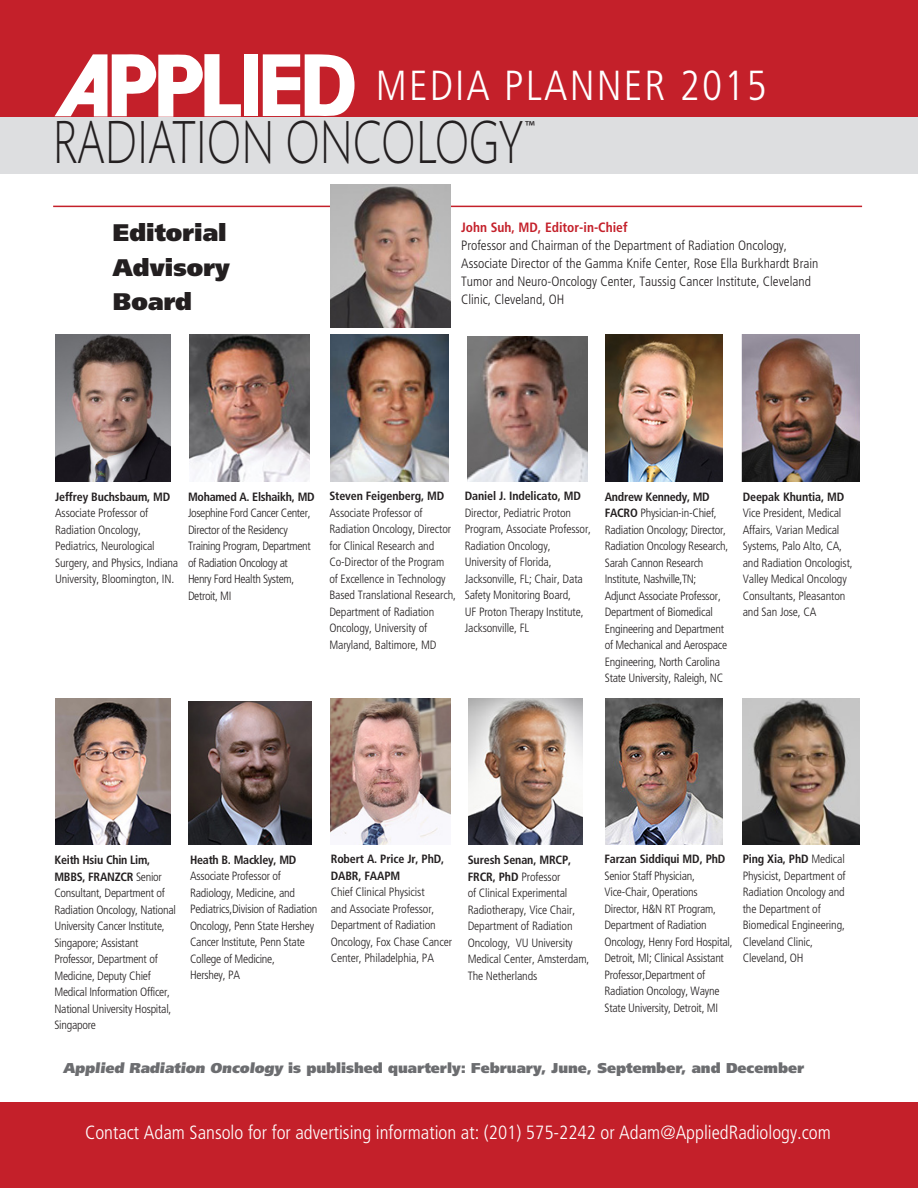
<style>
.page{position:relative;width:918px;height:1188px;background:#fff}
.page>*{position:absolute;margin:0;border:0;box-sizing:border-box;transform-origin:0 0}
.t1{font:300 61.95px "Mundo Sans Pro";color:#231f20;scale:.75 1}
.t2{font:300 condensed 42px "Frutiger";letter-spacing:.05em;color:#fff}
.subhead2{font:900 24px/34.5px "Frutiger";color:#231f20}
.media_body{font:300 condensed 19.2px "Frutiger";color:#fff}
.t3{font:16.2px "Myriad Pro";color:#231f20}
.subhead2-2{font:900 14.25px "Frutiger";color:#6c6d70}
.t4{font:300 condensed 13.5px/18px "Frutiger";color:#231f20}
.t5{font:700 condensed 13.5px "Frutiger";color:#c4202a}
.caption-media{font:300 condensed 12px/16.5px "Frutiger";letter-spacing:-.01em;color:#231f20}
.caption-media-2{font:300 condensed 12px/16.5px "Frutiger";letter-spacing:-.03em;color:#231f20}
.caption-media-3{font:700 condensed 12px/16.5px "Frutiger";letter-spacing:-.01em;color:#231f20}
.s1{font-weight:700}
</style>
<div class="page">
<div style="left:0;top:67px;width:918px;height:107px;background:#dddee0"></div>
<div style="left:0;top:0;width:918px;height:116px;background:#c4202a"></div>
<div style="left:0;top:1103px;width:918px;height:85px;background:#c4202a"></div>
<div style="left:244px;top:55px;width:14px;height:61px;background:#fff"></div>
<svg style="left:55px;top:54px;width:186px;height:63px"></svg>
<svg style="left:263px;top:54px;width:92px;height:63px"></svg>
<img style="left:330px;top:335px;width:118px;height:146px">
<img style="left:190px;top:335px;width:119px;height:146px">
<img style="left:742px;top:335px;width:117px;height:146px">
<img style="left:743px;top:699px;width:116px;height:145px">
<hr style="left:53px;top:206px;width:809px;height:1px;background:#c4202a">
<hr style="left:917px;top:1093px;width:1px;height:95px;background:#989a36">
<div style="left:903px;top:1102px;width:15px;height:86px;background:#c4202a"></div>
<img style="left:606px;top:699px;width:116px;height:145px">
<img style="left:55px;top:335px;width:116px;height:146px">
<img style="left:468px;top:336px;width:119px;height:145px">
<img style="left:331px;top:699px;width:119px;height:145px">
<img style="left:606px;top:335px;width:116px;height:146px">
<img style="left:55px;top:699px;width:116px;height:145px">
<img style="left:189px;top:701px;width:123px;height:143px">
<img style="left:469px;top:699px;width:113px;height:145px">
<img style="left:331px;top:185px;width:119px;height:143px">
<p class="t2" style="left:376px;top:61px;width:392px">MEDIA PLANNER 2015</p>
<p class="t1" style="left:53px;top:107px;width:629px">RADIATION ONCOLOGY</p>
<p class="t3" style="left:525px;top:116px;width:11px">™</p>
<p class="subhead2" style="left:113px;top:216px;width:118px">Editorial<br>Advisory<br>Board</p>
<p class="t5" style="left:461px;top:220px;width:168px">John Suh, MD, Editor-in-Chief</p>
<p class="t4" style="left:461px;top:237px;width:359px">Professor and Chairman of the Department of Radiation Oncology, Associate Director of the Gamma Knife Center, Rose Ella Burkhardt Brain Tumor and Neuro-Oncology Center, Taussig Cancer Institute, Cleveland Clinic, Cleveland, OH</p>
<p class="caption-media-3" style="left:55px;top:488px;width:117px">Jeffrey Buchsbaum, MD</p>
<p class="caption-media" style="left:55px;top:505px;width:125px">Associate Professor of<br>Radiation Oncology,<br>Pediatrics, Neurological<br>Surgery, and Physics, Indiana<br>University, Bloomington, IN.</p>
<p class="caption-media-2" style="left:188px;top:488px;width:128px"><span class="s1">Mohamed A. Elshaikh, MD<br></span>Josephine Ford Cancer Center,</p>
<p class="caption-media-2" style="left:188px;top:521px;width:124px">Director of the Residency<br>Training Program, Department of Radiation Oncology at<br>Henry Ford Health System,<br>Detroit, MI</p>
<p class="caption-media" style="left:329px;top:488px;width:128px"><span class="s1">Steven Feigenberg, MD<br></span>Associate Professor of<br>Radiation Oncology, Director for Clinical Research and<br>Co-Director of the Program<br>of Excellence in Technology<br>Based Translational Research,<br>Department of Radiation<br>Oncology, University of<br>Maryland, Baltimore, MD</p>
<p class="caption-media-3" style="left:465px;top:488px;width:118px">Daniel J. Indelicato, MD</p>
<p class="caption-media" style="left:465px;top:505px;width:128px">Director, Pediatric Proton<br>Program, Associate Professor,<br>Radiation Oncology,<br>University of Florida,<br>Jacksonville, FL; Chair, Data<br>Safety Monitoring Board,<br>UF Proton Therapy Institute,<br>Jacksonville, FL</p>
<p class="caption-media" style="left:605px;top:489px;width:125px"><span class="s1">Andrew Kennedy, MD<br>FACRO</span> Physician-in-Chief,<br>Radiation Oncology; Director,<br>Radiation Oncology Research,<br>Sarah Cannon Research<br>Institute, Nashville,TN;<br>Adjunct Associate Professor,<br>Department of Biomedical<br>Engineering and Department of Mechanical and Aerospace<br>Engineering, North Carolina<br>State University, Raleigh, NC</p>
<p class="caption-media" style="left:743px;top:488px;width:112px"><span class="s1">Deepak Khuntia, MD<br></span>Vice President, Medical<br>Affairs, Varian Medical<br>Systems, Palo Alto, CA, and Radiation Oncologist,<br>Valley Medical Oncology<br>Consultants, Pleasanton and San Jose, CA</p>
<p class="caption-media-3" style="left:331px;top:851px;width:115px">Robert A. Price Jr, PhD,<br>DABR, FAAPM</p>
<p class="caption-media" style="left:331px;top:884px;width:123px">Chief Clinical Physicist<br>and Associate Professor,<br>Department of Radiation<br>Oncology, Fox Chase Cancer<br>Center, Philadelphia, PA</p>
<p class="caption-media" style="left:54px;top:852px;width:123px"><span class="s1">Keith Hsiu Chin Lim,<br>MBBS, FRANZCR</span> Senior<br>Consultant, Department of<br>Radiation Oncology, National<br>University Cancer Institute,<br>Singapore; Assistant<br>Professor, Department of<br>Medicine, Deputy Chief<br>Medical Information Officer,<br>National University Hospital,<br>Singapore</p>
<p class="caption-media" style="left:190px;top:851px;width:129px"><span class="s1">Heath B. Mackley, MD<br></span>Associate Professor of<br>Radiology, Medicine, and<br>Pediatrics,Division of Radiation<br>Oncology, Penn State Hershey<br>Cancer Institute, Penn State<br>College of Medicine,<br>Hershey, PA</p>
<p class="caption-media" style="left:468px;top:852px;width:123px"><span class="s1">Suresh Senan, MRCP,<br>FRCR, PhD</span> Professor<br>of Clinical Experimental<br>Radiotherapy, Vice Chair,<br>Department of Radiation<br>Oncology, VU University<br>Medical Center, Amsterdam,<br>The Netherlands</p>
<p class="caption-media-3" style="left:605px;top:851px;width:123px">Farzan Siddiqui MD, PhD</p>
<p class="caption-media" style="left:605px;top:868px;width:130px">Senior Staff Physician,<br>Vice-Chair, Operations<br>Director, H&amp;N RT Program,<br>Department of Radiation<br>Oncology, Henry Ford Hospital,<br>Detroit, MI; Clinical Assistant<br>Professor,Department of<br>Radiation Oncology, Wayne<br>State University, Detroit, MI</p>
<p class="caption-media" style="left:743px;top:851px;width:104px"><span class="s1">Ping Xia, PhD</span> Medical<br>Physicist, Department of<br>Radiation Oncology and the Department of<br>Biomedical Engineering,<br>Cleveland Clinic,<br>Cleveland, OH</p>
<p class="subhead2-2" style="left:63px;top:1059px;width:743px">Applied Radiation Oncology is published quarterly: February, June, September, and December</p>
<p class="media_body" style="left:85px;top:1122px;width:747px">Contact Adam Sansolo for for advertising information at: (201) 575-2242 or Adam@AppliedRadiology.com</p>
</div>
